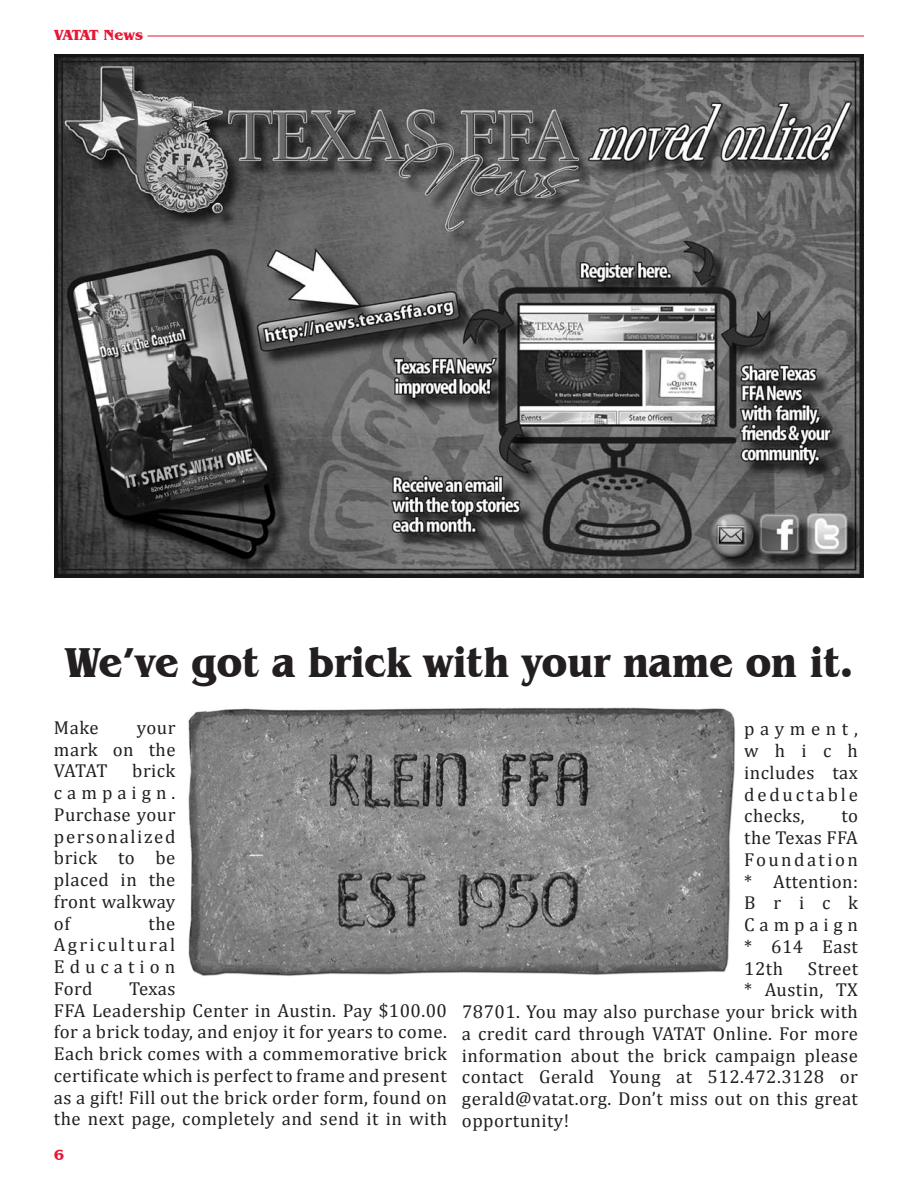
<style>
.page{position:relative;width:918px;height:1188px;background:#fff}
.page>*{position:absolute;margin:0;border:0;box-sizing:border-box;transform-origin:0 0}
.t1{font:700 42.9px "Benguiat IT Cby BT";color:#231f20;scale:.91 1}
.t2{font:18.75px/21.8px "Cambria";letter-spacing:.025em;color:#231f20;text-align:justify}
.t3{font:700 15px "Benguiat IT Cby BT";letter-spacing:-.045em;color:#e51836}
</style>
<div class="page">
<hr style="left:148px;top:36px;width:716px;height:1px;background:#e51836">
<img style="left:54px;top:54px;width:810px;height:524px">
<img style="left:188px;top:707px;width:547px;height:269px">
<p class="t3" style="left:54px;top:26px;width:90px">VATAT News</p>
<h1 class="t1" style="left:65px;top:636px;width:868px">We’ve got a brick with your name on it.</h1>
<p class="t2" style="left:54px;top:716px;width:46px">Make</p>
<p class="t2" style="left:744px;top:718px;width:115px">payment, which includes tax deductable checks,</p>
<p class="t2" style="left:54px;top:716px;width:123px;text-indent:83px">your mark on the VATAT</p>
<p class="t2" style="left:54px;top:760px;width:123px;text-indent:78px">brick campaign.<br>Purchase your personalized brick to be placed in the front walkway of</p>
<p class="t2" style="left:744px;top:805px;width:115px;text-indent:97px">to the Texas FFA Foundation * Attention:<br>Brick Campaign * 614 East 12th</p>
<p class="t2" style="left:54px;top:912px;width:123px;text-indent:95px">the Agricultural Education Ford</p>
<p class="t2" style="left:808px;top:957px;width:52px">Street</p>
<p class="t2" style="left:744px;top:979px;width:115px">* Austin, TX</p>
<p class="t2" style="left:462px;top:1001px;width:397px">78701. You may also purchase your brick with</p>
<p class="t2" style="left:462px;top:1022px;width:397px">a credit card through VATAT Online. For more</p>
<p class="t2" style="left:462px;top:1044px;width:398px">information about the brick campaign please</p>
<p class="t2" style="left:462px;top:1066px;width:398px">contact Gerald Young at 512.472.3128 or</p>
<p class="t2" style="left:462px;top:1088px;width:397px">gerald@vatat.org. Don’t miss out on this great</p>
<p class="t2" style="left:462px;top:1109px;width:109px">opportunity!</p>
<p class="t2" style="left:54px;top:977px;width:395px;text-align:left;text-indent:75px">Texas<br>FFA Leadership Center in Austin. Pay $100.00 for a brick today, and enjoy it for years to come.<br>Each brick comes with a commemorative brick certificate which is perfect to frame and present as a gift! Fill out the brick order form, found on the next page, completely and send it in with</p>
</div>
